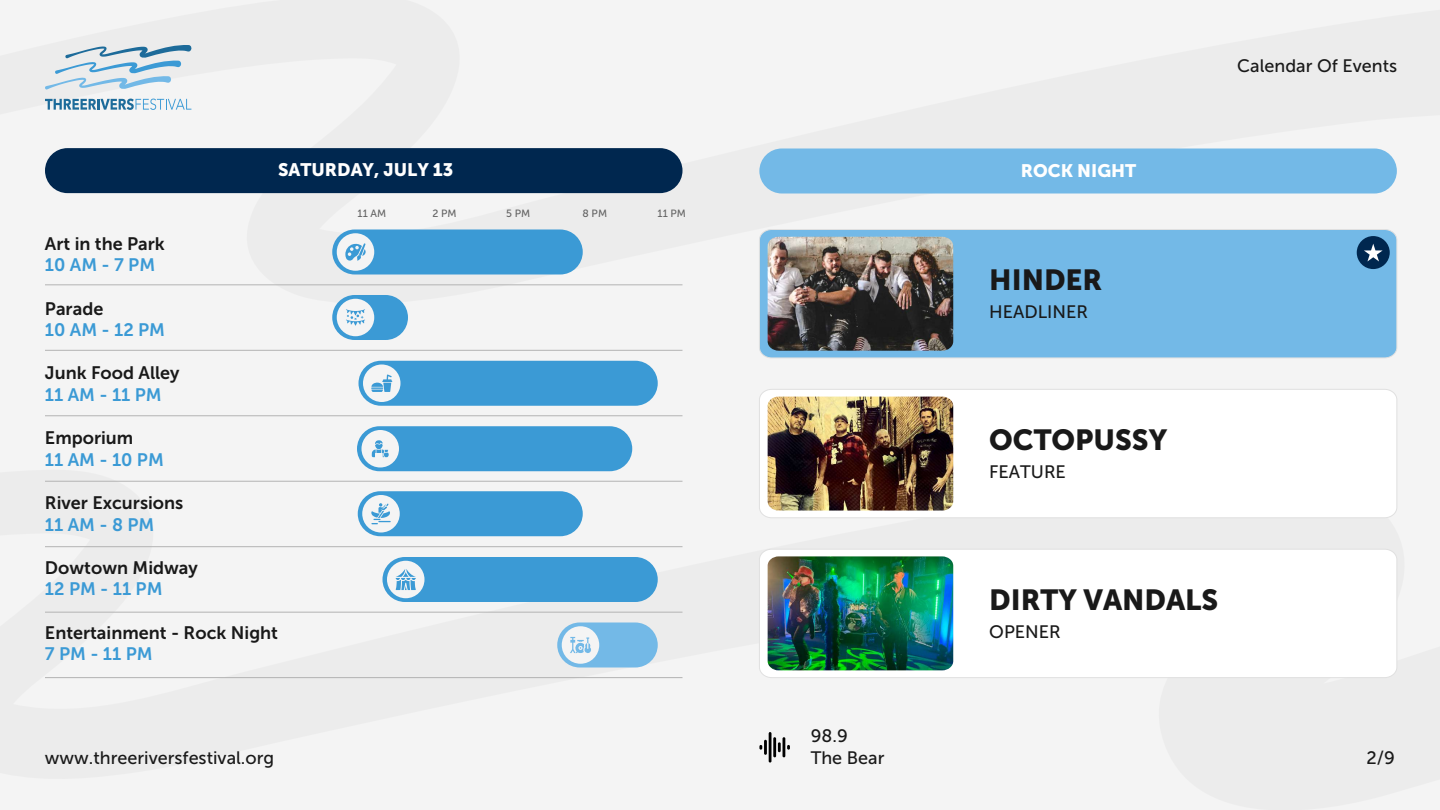
<style>
.page{position:relative;width:1440px;height:810px;background:#f4f4f4}
.page>*{position:absolute;margin:0;border:0;box-sizing:border-box;transform-origin:0 0}
.t1{font:28.95px "Museo Sans 900";color:#191919}
.t2{font:18px "Museo Sans 700";color:#191919}
.t3{font:18px/21.6px "Museo Sans 500";color:#191919}
.t4{font:18px "Museo Sans 700";color:#3b9ad5}
.t5{font:18px "Museo Sans 900";color:#fff}
.t6{font:10.5px "Museo Sans 500";color:#636363}
</style>
<div class="page">
<svg style="left:45px;top:98px;width:1352px;height:253px"></svg>
<svg style="left:45px;top:426px;width:638px;height:253px"></svg>
<svg style="left:759px;top:732px;width:31px;height:31px"></svg>
<svg style="left:45px;top:45px;width:147px;height:45px"></svg>
<svg style="left:45px;top:99px;width:146px;height:11px"></svg>
<div style="left:45px;top:148px;width:637px;height:45px;background:#00274f;border-radius:22px"></div>
<div style="left:759px;top:148px;width:638px;height:46px;background:#73b9e7;border-radius:22px"></div>
<div style="left:357px;top:426px;width:275px;height:45px;background:#3b9ad5;border-radius:22px"></div>
<div style="left:358px;top:361px;width:300px;height:45px;background:#3b9ad5;border-radius:22px"></div>
<div style="left:363px;top:364px;width:37px;height:38px;background:#f4f4f4;border-radius:50%"></div>
<svg style="left:371px;top:374px;width:21px;height:18px"></svg>
<div style="left:362px;top:430px;width:37px;height:37px;background:#f4f4f4;border-radius:50%"></div>
<svg style="left:372px;top:440px;width:17px;height:17px"></svg>
<div style="left:382px;top:557px;width:276px;height:45px;background:#3b9ad5;border-radius:22px"></div>
<div style="left:387px;top:561px;width:37px;height:37px;background:#f4f4f4;border-radius:50%"></div>
<svg style="left:396px;top:569px;width:20px;height:21px"></svg>
<div style="left:358px;top:491px;width:225px;height:45px;background:#3b9ad5;border-radius:22px"></div>
<div style="left:362px;top:495px;width:38px;height:37px;background:#f4f4f4;border-radius:50%"></div>
<svg style="left:371px;top:503px;width:20px;height:21px"></svg>
<div style="left:557px;top:622px;width:101px;height:46px;background:#73b9e7;border-radius:22px"></div>
<div style="left:562px;top:626px;width:37px;height:38px;background:#f4f4f4;border-radius:50%"></div>
<svg style="left:570px;top:637px;width:21px;height:16px"></svg>
<hr style="left:45px;top:284px;width:637px;height:1px;background:#b3b3b3">
<hr style="left:45px;top:350px;width:637px;height:1px;background:#b3b3b3">
<hr style="left:45px;top:415px;width:637px;height:1px;background:#b3b3b3">
<hr style="left:45px;top:481px;width:637px;height:1px;background:#b3b3b3">
<hr style="left:45px;top:546px;width:637px;height:1px;background:#b3b3b3">
<hr style="left:45px;top:612px;width:637px;height:1px;background:#b3b3b3">
<hr style="left:45px;top:677px;width:637px;height:1px;background:#b3b3b3">
<div style="left:332px;top:230px;width:251px;height:44px;background:#3b9ad5;border-radius:22px"></div>
<div style="left:337px;top:233px;width:37px;height:38px;background:#f4f4f4;border-radius:50%"></div>
<div style="left:332px;top:295px;width:76px;height:45px;background:#3b9ad5;border-radius:22px"></div>
<div style="left:337px;top:299px;width:37px;height:37px;background:#f4f4f4;border-radius:50%"></div>
<svg style="left:346px;top:309px;width:19px;height:17px"></svg>
<svg style="left:345px;top:243px;width:21px;height:18px"></svg>
<div style="left:759px;top:389px;width:638px;height:130px;background:#fff"></div>
<img style="left:768px;top:397px;width:185px;height:114px">
<div style="left:759px;top:548px;width:639px;height:130px;background:#fff"></div>
<img style="left:768px;top:556px;width:185px;height:114px">
<div style="left:759px;top:229px;width:638px;height:129px;background:#73b9e7"></div>
<div style="left:1357px;top:236px;width:33px;height:33px;background:#00274f;border-radius:50%"></div>
<svg style="left:1364px;top:244px;width:19px;height:17px"></svg>
<img style="left:768px;top:237px;width:185px;height:114px">
<p class="t3" style="left:1237px;top:55px;width:161px">Calendar Of Events</p>
<p class="t5" style="left:278px;top:160px;width:177px">SATURDAY, JULY 13</p>
<p class="t5" style="left:1021px;top:160px;width:117px">ROCK NIGHT</p>
<p class="t2" style="left:45px;top:234px;width:121px">Art in the Park</p>
<p class="t4" style="left:45px;top:255px;width:112px">10 AM - 7 PM</p>
<p class="t2" style="left:45px;top:298px;width:60px">Parade</p>
<p class="t4" style="left:45px;top:320px;width:122px">10 AM - 12 PM</p>
<p class="t2" style="left:45px;top:363px;width:136px">Junk Food Alley</p>
<p class="t4" style="left:45px;top:385px;width:118px">11 AM - 11 PM</p>
<p class="t2" style="left:45px;top:428px;width:90px">Emporium</p>
<p class="t4" style="left:45px;top:450px;width:120px">11 AM - 10 PM</p>
<p class="t2" style="left:45px;top:493px;width:140px">River Excursions</p>
<p class="t4" style="left:45px;top:514px;width:111px">11 AM - 8 PM</p>
<p class="t2" style="left:45px;top:558px;width:154px">Dowtown Midway</p>
<p class="t4" style="left:45px;top:579px;width:119px">12 PM - 11 PM</p>
<p class="t2" style="left:45px;top:622px;width:235px">Entertainment - Rock Night</p>
<p class="t4" style="left:45px;top:644px;width:109px">7 PM - 11 PM</p>
<p class="t6" style="left:358px;top:207px;width:30px">11 AM</p>
<p class="t6" style="left:433px;top:207px;width:26px">2 PM</p>
<p class="t6" style="left:506px;top:207px;width:26px">5 PM</p>
<p class="t6" style="left:583px;top:207px;width:26px">8 PM</p>
<p class="t6" style="left:658px;top:207px;width:30px">11 PM</p>
<h1 class="t1" style="left:989px;top:264px;width:115px">HINDER</h1>
<p class="t3" style="left:989px;top:301px;width:100px">HEADLINER</p>
<h1 class="t1" style="left:989px;top:424px;width:179px">OCTOPUSSY</h1>
<p class="t3" style="left:989px;top:461px;width:78px">FEATURE</p>
<h1 class="t1" style="left:989px;top:583px;width:231px">DIRTY VANDALS</h1>
<p class="t3" style="left:989px;top:621px;width:73px">OPENER</p>
<p class="t3" style="left:811px;top:725px;width:75px">98.9<br>The Bear</p>
<p class="t3" style="left:45px;top:747px;width:231px">www.threeriversfestival.org</p>
<p class="t3" style="left:1367px;top:747px;width:30px">2/9</p>
</div>
